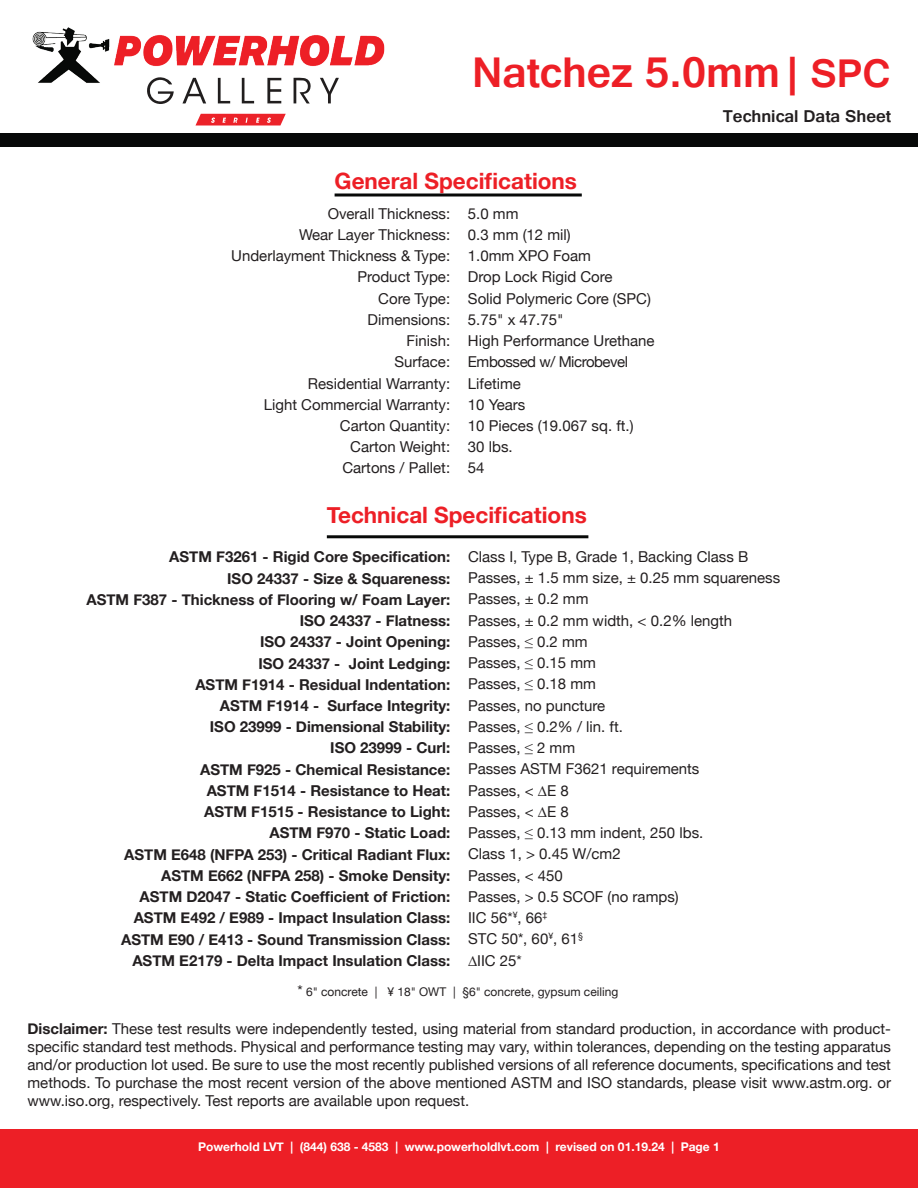
<style>
.page{position:relative;width:918px;height:1188px;background:#fff}
.page>*{position:absolute;margin:0;border:0;box-sizing:border-box;transform-origin:0 0}
.t1{font:700 45px "Gautami";color:#ed1f26}
.t2{font:700 22.5px "Helvetica Neue";color:#ed1f26}
.t3{font:700 18px "Gautami";color:#231f20}
.t4{font:15px/18px "Helvetica Neue";color:#231f20;text-align:justify}
.t5{font:700 15px "Helvetica Neue";color:#231f20}
.t6{font:15px "Helvetica Neue";letter-spacing:-.03em;color:#231f20}
.t7{font:700 12px "Helvetica Neue";color:#fff}
.t8{font:12px "Helvetica Neue";color:#231f20}
.s1{font-size:42px}
.s2{font-size:15px}
.s3{font-weight:700}
</style>
<div class="page">
<div style="left:0;top:134px;width:918px;height:13px;background:#070908"></div>
<div style="left:0;top:1129px;width:918px;height:59px;background:#ed1f26"></div>
<img style="left:32px;top:27px;width:353px;height:56px">
<div style="left:111px;top:70px;width:277px;height:14px;background:#fff"></div>
<svg style="left:147px;top:77px;width:27px;height:27px"></svg>
<svg style="left:294px;top:78px;width:17px;height:25px"></svg>
<svg style="left:267px;top:78px;width:14px;height:25px"></svg>
<svg style="left:320px;top:78px;width:19px;height:25px"></svg>
<svg style="left:242px;top:78px;width:12px;height:25px"></svg>
<svg style="left:218px;top:78px;width:12px;height:25px"></svg>
<svg style="left:182px;top:78px;width:24px;height:26px"></svg>
<svg style="left:195px;top:114px;width:91px;height:11px"></svg>
<hr style="left:335px;top:194px;width:247px;height:2px;background:#070908">
<hr style="left:327px;top:535px;width:261px;height:3px;background:#070908">
<h1 class="t1" style="left:472px;top:45px;width:420px">Natchez 5.0mm | <span class="s1">SPC</span></h1>
<p class="t3" style="left:723px;top:105px;width:170px">Technical Data Sheet</p>
<p class="t2" style="left:335px;top:167px;width:244px">General Specifications</p>
<p class="t4" style="left:328px;top:204px;width:124px">Overall Thickness:</p>
<p class="t4" style="left:299px;top:225px;width:153px">Wear Layer Thickness:</p>
<p class="t4" style="left:231px;top:247px;width:220px">Underlayment Thickness &amp; Type:</p>
<p class="t4" style="left:357px;top:268px;width:94px">Product Type:</p>
<p class="t4" style="left:378px;top:289px;width:73px">Core Type:</p>
<p class="t4" style="left:368px;top:310px;width:84px">Dimensions:</p>
<p class="t4" style="left:407px;top:332px;width:45px">Finish:</p>
<p class="t4" style="left:394px;top:353px;width:57px">Surface:</p>
<p class="t4" style="left:308px;top:374px;width:144px">Residential Warranty:</p>
<p class="t4" style="left:264px;top:395px;width:188px">Light Commercial Warranty:</p>
<p class="t4" style="left:340px;top:416px;width:112px">Carton Quantity:</p>
<p class="t4" style="left:350px;top:438px;width:101px">Carton Weight:</p>
<p class="t4" style="left:342px;top:459px;width:109px">Cartons / Pallet:</p>
<p class="t2" style="left:327px;top:501px;width:261px">Technical Specifications</p>
<p class="t5" style="left:169px;top:548px;width:283px">ASTM F3261 - Rigid Core Specification:</p>
<p class="t5" style="left:227px;top:569px;width:225px">ISO 24337 - Size &amp; Squareness:</p>
<p class="t5" style="left:86px;top:590px;width:365px">ASTM F387 - Thickness of Flooring w/ Foam Layer:</p>
<p class="t5" style="left:300px;top:611px;width:152px">ISO 24337 - Flatness:</p>
<p class="t5" style="left:260px;top:633px;width:192px">ISO 24337 - Joint Opening:</p>
<p class="t5" style="left:258px;top:654px;width:193px">ISO 24337 - Joint Ledging:</p>
<p class="t5" style="left:195px;top:675px;width:256px">ASTM F1914 - Residual Indentation:</p>
<p class="t5" style="left:220px;top:696px;width:232px">ASTM F1914 - Surface Integrity:</p>
<p class="t5" style="left:210px;top:718px;width:242px">ISO 23999 - Dimensional Stability:</p>
<p class="t5" style="left:330px;top:739px;width:122px">ISO 23999 - Curl:</p>
<p class="t5" style="left:200px;top:760px;width:252px">ASTM F925 - Chemical Resistance:</p>
<p class="t5" style="left:207px;top:781px;width:245px">ASTM F1514 - Resistance to Heat:</p>
<p class="t5" style="left:204px;top:803px;width:248px">ASTM F1515 - Resistance to Light:</p>
<p class="t5" style="left:269px;top:824px;width:182px">ASTM F970 - Static Load:</p>
<p class="t5" style="left:124px;top:845px;width:328px">ASTM E648 (NFPA 253) - Critical Radiant Flux:</p>
<p class="t5" style="left:161px;top:866px;width:291px">ASTM E662 (NFPA 258) - Smoke Density:</p>
<p class="t5" style="left:140px;top:888px;width:312px">ASTM D2047 - Static Coefficient of Friction:</p>
<p class="t5" style="left:134px;top:909px;width:318px">ASTM E492 / E989 - Impact Insulation Class:</p>
<p class="t5" style="left:121px;top:930px;width:331px">ASTM E90 / E413 - Sound Transmission Class:</p>
<p class="t5" style="left:132px;top:951px;width:319px">ASTM E2179 - Delta Impact Insulation Class:</p>
<p class="t4" style="left:468px;top:204px;width:52px">5.0 mm</p>
<p class="t4" style="left:468px;top:225px;width:104px">0.3 mm (12 mil)</p>
<p class="t4" style="left:468px;top:247px;width:125px">1.0mm XPO Foam</p>
<p class="t4" style="left:468px;top:268px;width:146px">Drop Lock Rigid Core</p>
<p class="t4" style="left:468px;top:289px;width:185px">Solid Polymeric Core (SPC)</p>
<p class="t4" style="left:468px;top:310px;width:97px">5.75" x 47.75"</p>
<p class="t4" style="left:468px;top:332px;width:188px">High Performance Urethane</p>
<p class="t6" style="left:468px;top:353px;width:162px">Embossed w/ Microbevel</p>
<p class="t4" style="left:468px;top:374px;width:55px">Lifetime</p>
<p class="t4" style="left:468px;top:395px;width:59px">10 Years</p>
<p class="t4" style="left:468px;top:416px;width:167px">10 Pieces (19.067 sq. ft.)</p>
<p class="t4" style="left:468px;top:438px;width:46px">30 lbs.</p>
<p class="t4" style="left:468px;top:459px;width:18px">54</p>
<p class="t4" style="left:468px;top:547px;width:282px">Class I, Type B, Grade 1, Backing Class B</p>
<p class="t4" style="left:468px;top:569px;width:314px">Passes, ± 1.5 mm size, ± 0.25 mm squareness</p>
<p class="t4" style="left:468px;top:590px;width:122px">Passes, ± 0.2 mm</p>
<p class="t4" style="left:468px;top:611px;width:266px">Passes, ± 0.2 mm width, &lt; 0.2% length</p>
<p class="t4" style="left:468px;top:632px;width:121px">Passes, ≤ 0.2 mm</p>
<p class="t4" style="left:468px;top:654px;width:130px">Passes, ≤ 0.15 mm</p>
<p class="t4" style="left:468px;top:675px;width:130px">Passes, ≤ 0.18 mm</p>
<p class="t4" style="left:468px;top:696px;width:139px">Passes, no puncture</p>
<p class="t4" style="left:468px;top:717px;width:156px">Passes, ≤ 0.2% / lin. ft.</p>
<p class="t4" style="left:468px;top:739px;width:109px">Passes, ≤ 2 mm</p>
<p class="t4" style="left:468px;top:760px;width:233px">Passes ASTM F3621 requirements</p>
<p class="t4" style="left:468px;top:781px;width:102px">Passes, &lt; ΔE 8</p>
<p class="t4" style="left:468px;top:802px;width:102px">Passes, &lt; ΔE 8</p>
<p class="t4" style="left:468px;top:824px;width:237px">Passes, ≤ 0.13 mm indent, 250 lbs.</p>
<p class="t4" style="left:468px;top:845px;width:154px">Class 1, &gt; 0.45 W/cm2</p>
<p class="t4" style="left:468px;top:866px;width:96px">Passes, &lt; 450</p>
<p class="t4" style="left:468px;top:887px;width:212px">Passes, &gt; 0.5 SCOF (no ramps)</p>
<p class="t4" style="left:468px;top:909px;width:81px">IIC 56*<sup>¥</sup>, 66<sup>‡</sup></p>
<p class="t4" style="left:468px;top:930px;width:117px">STC 50*, 60<sup>¥</sup>, 61<sup>§</sup></p>
<p class="t4" style="left:468px;top:951px;width:55px">∆IIC 25*</p>
<p class="t8" style="left:297px;top:984px;width:322px"><span class="s2">*</span> 6" concrete | ¥ 18" OWT | §6" concrete, gypsum ceiling</p>
<p class="t4" style="left:28px;top:1020px;width:865px"><span class="s3">Disclaimer:</span> These test results were independently tested, using material from standard production, in accordance with product&shy;specific standard test methods. Physical and performance testing may vary, within tolerances, depending on the testing apparatus and/or production lot used. Be sure to use the most recently published versions of all reference documents, specifications and test methods. To purchase the most recent version of the above mentioned ASTM and ISO standards, please visit www.astm.org. or www.iso.org, respectively. Test reports are available upon request.</p>
<p class="t7" style="left:198px;top:1139px;width:523px">Powerhold LVT | (844) 638 - 4583 | www.powerholdlvt.com | revised on 01.19.24 | Page 1</p>
</div>
